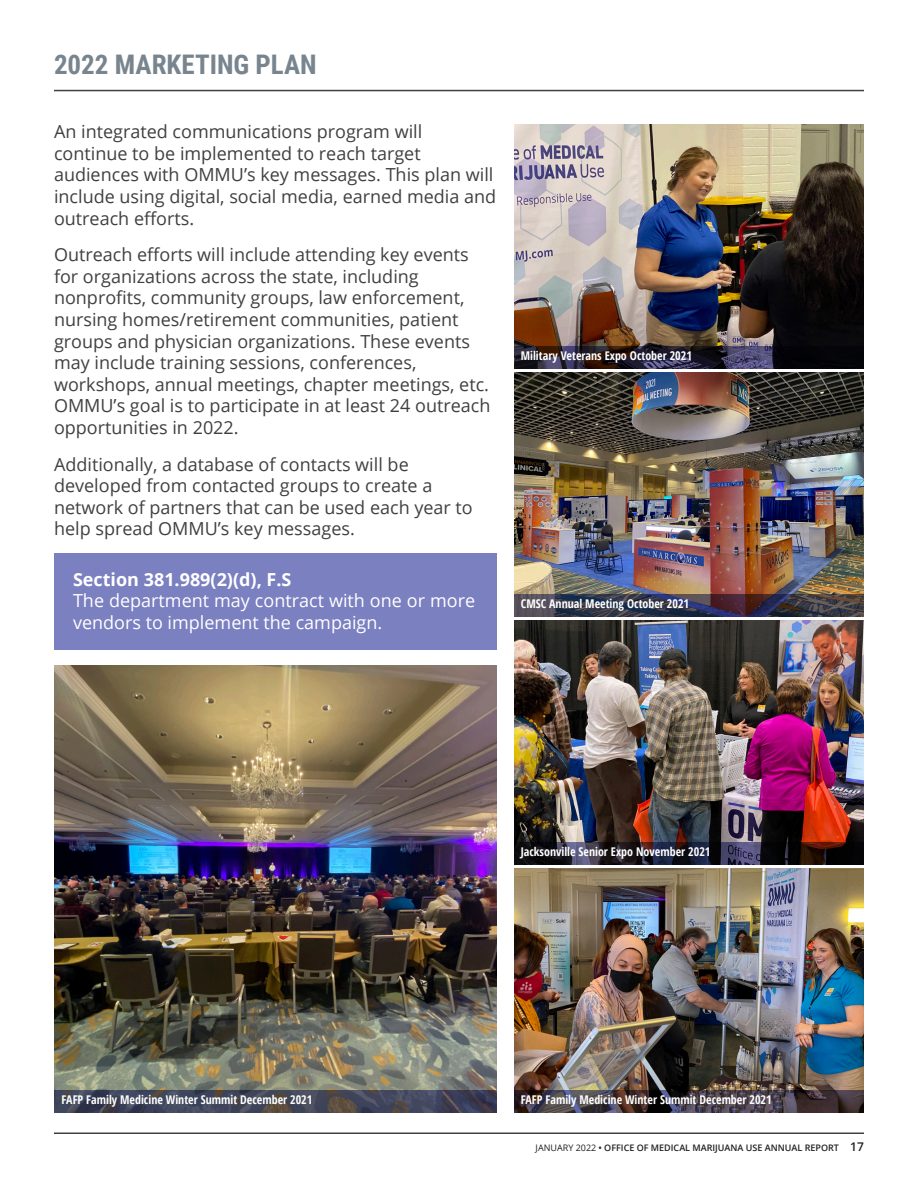
<style>
.page{position:relative;width:918px;height:1188px;background:#fff}
.page>*{position:absolute;margin:0;border:0;box-sizing:border-box;transform-origin:0 0}
.t1{font:700 27px "Roboto Condensed";color:#78858f}
.t2{font:18px/21.6px "Open Sans";color:#404042}
.t3{font:18px/21.6px "Open Sans";color:#fff}
.t4{font:700 18px "Open Sans";color:#fff}
.t5{font:700 condensed 12px "Open Sans";color:#fff}
.t6{font:600 9px "Open Sans";color:#231f20}
.s1{font-weight:400}
.s2{font-size:12px}
</style>
<div class="page">
<img style="left:515px;top:124px;width:349px;height:222px">
<img style="left:515px;top:620px;width:349px;height:222px">
<img style="left:515px;top:372px;width:349px;height:222px">
<img style="left:515px;top:868px;width:349px;height:222px">
<img style="left:54px;top:665px;width:443px;height:425px">
<svg style="left:515px;top:346px;width:349px;height:22px;background:#231e2d"></svg>
<svg style="left:515px;top:842px;width:349px;height:22px;background:#221d29"></svg>
<svg style="left:515px;top:594px;width:349px;height:22px;background:#3b3849"></svg>
<svg style="left:515px;top:1090px;width:349px;height:22px;background:#423840"></svg>
<svg style="left:54px;top:1090px;width:443px;height:22px;background:#434557"></svg>
<hr style="left:54px;top:1132px;width:810px;height:2px;background:#404042">
<hr style="left:54px;top:90px;width:810px;height:1px;background:#404042">
<div style="left:54px;top:553px;width:443px;height:97px;background:#7b80c0"></div>
<p class="t1" style="left:54px;top:46px;width:264px">2022 MARKETING PLAN</p>
<p class="t2" style="left:54px;top:120px;width:444px">An integrated communications program will continue to be implemented to reach target audiences with OMMU’s key messages. This plan will include using digital, social media, earned media and outreach efforts.</p>
<p class="t2" style="left:54px;top:243px;width:416px">Outreach efforts will include attending key events</p>
<p class="t2" style="left:54px;top:265px;width:438px">for organizations across the state, including nonprofits, community groups, law enforcement, nursing homes/retirement communities, patient groups and physician organizations. These events may include training sessions, conferences, workshops, annual meetings, chapter meetings, etc.<br>OMMU’s goal is to participate in at least 24 outreach opportunities in 2022.</p>
<p class="t2" style="left:54px;top:453px;width:420px">Additionally, a database of contacts will be developed from contacted groups to create a network of partners that can be used each year to help spread OMMU’s key messages.</p>
<p class="t4" style="left:73px;top:566px;width:220px">Section 381.989(2)(d), F.S</p>
<p class="t3" style="left:73px;top:589px;width:404px">The department may contract with one or more vendors to implement the campaign.</p>
<p class="t5" style="left:521px;top:347px;width:173px">Military Veterans Expo October 2021</p>
<p class="t5" style="left:521px;top:595px;width:170px">CMSC Annual Meeting October 2021</p>
<p class="t5" style="left:521px;top:843px;width:191px">Jacksonville Senior Expo November 2021</p>
<p class="t5" style="left:62px;top:1091px;width:252px">FAFP Family Medicine Winter Summit December 2021</p>
<p class="t5" style="left:521px;top:1091px;width:252px">FAFP Family Medicine Winter Summit December 2021</p>
<p class="t6" style="left:536px;top:1141px;width:330px"><span class="s1">JANUARY 2022</span> • OFFICE OF MEDICAL MARIJUANA USE ANNUAL REPORT <span class="s2">17</span></p>
</div>
